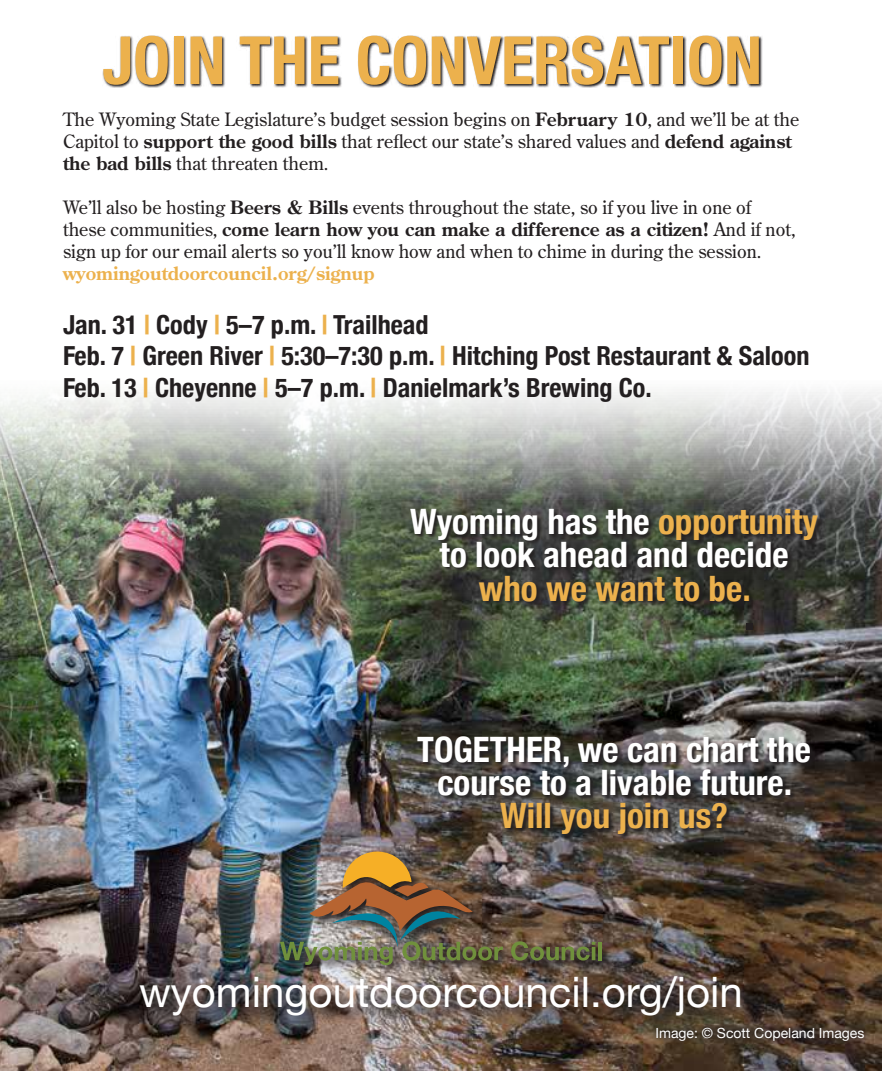
<style>
.page{position:relative;width:882px;height:1071px;background:#fff}
.page>*{position:absolute;margin:0;border:0;box-sizing:border-box;transform-origin:0 0}
.t1{font:700 condensed 66.5px "Helvetica Neue";color:#ecb14d}
.t2{font:42px "Helvetica Neue";color:#fff}
.t3{font:700 condensed 35px/33.2px "Helvetica Neue";color:#fff;text-align:center}
.t4{font:700 condensed 35px "Helvetica Neue";color:#ecb14d}
.t5{font:700 condensed 26.25px/31.5px "Helvetica Neue";color:#231f20}
.t6{font:18.38px/22.1px "Century Old Style Std";color:#231f20}
.t7{font:700 18.38px "Century Old Style Std";color:#ecb14d}
.t8{font:14px "Helvetica Neue";color:#fff}
.s1{font-weight:700}
.s2{color:#ecb14d}
</style>
<div class="page">
<img style="left:0;top:392px;width:882px;height:679px">
<img style="left:140px;top:976px;width:617px;height:57px">
<img style="left:278px;top:849px;width:335px;height:128px">
<img style="left:280px;top:852px;width:223px;height:113px">
<svg style="left:511px;top:941px;width:84px;height:20px;background:#62653f"></svg>
<hr style="left:598px;top:942px;width:4px;height:18px;background:#70903c">
<svg style="left:649px;top:1020px;width:223px;height:30px;background:#48392b"></svg>
<img style="left:410px;top:509px;width:414px;height:332px">
<svg style="left:103px;top:35px;width:660px;height:53px"></svg>
<h1 class="t1" style="left:102px;top:5px;width:661px">JOIN THE CONVERSATION</h1>
<p class="t6" style="left:63px;top:108px;width:738px">The Wyoming State Legislature’s budget session begins on <span class="s1">February 10</span>, and we’ll be at the<br>Capitol to <span class="s1">support the good bills</span> that reflect our state’s shared values and <span class="s1">defend against the bad bills</span> that threaten them.</p>
<p class="t6" style="left:63px;top:196px;width:734px">We’ll also be hosting <span class="s1">Beers &amp; Bills</span> events throughout the state, so if you live in one of these communities, <span class="s1">come learn how you can make a difference as a citizen!</span> And if not, sign up for our email alerts so you’ll know how and when to chime in during the session.</p>
<p class="t7" style="left:63px;top:262px;width:313px">wyomingoutdoorcouncil.org/signup</p>
<h3 class="t5" style="left:63px;top:307px;width:748px">Jan. 31 <span class="s2">|</span> Cody <span class="s2">|</span> 5–7 p.m. <span class="s2">|</span> Trailhead<br>Feb. 7 <span class="s2">|</span> Green River <span class="s2">|</span> 5:30–7:30 p.m. <span class="s2">|</span> Hitching Post Restaurant &amp; Saloon<br>Feb. 13 <span class="s2">|</span> Cheyenne <span class="s2">|</span> 5–7 p.m. <span class="s2">|</span> Danielmark’s Brewing Co.</h3>
<h3 class="t3" style="left:410px;top:503px;width:409px">Wyoming has the <span class="s2">opportunity </span>to look ahead and decide</h3>
<h3 class="t4" style="left:479px;top:559px;width:273px">who we want to be.</h3>
<h3 class="t3" style="left:417px;top:730px;width:395px">TOGETHER, we can chart the course to a livable future.</h3>
<h3 class="t4" style="left:500px;top:787px;width:229px">Will you join us?</h3>
<h2 class="t2" style="left:139px;top:962px;width:605px">wyomingoutdoorcouncil.org/join</h2>
<p class="t8" style="left:655px;top:1023px;width:211px">Image: © Scott Copeland Images</p>
</div>
